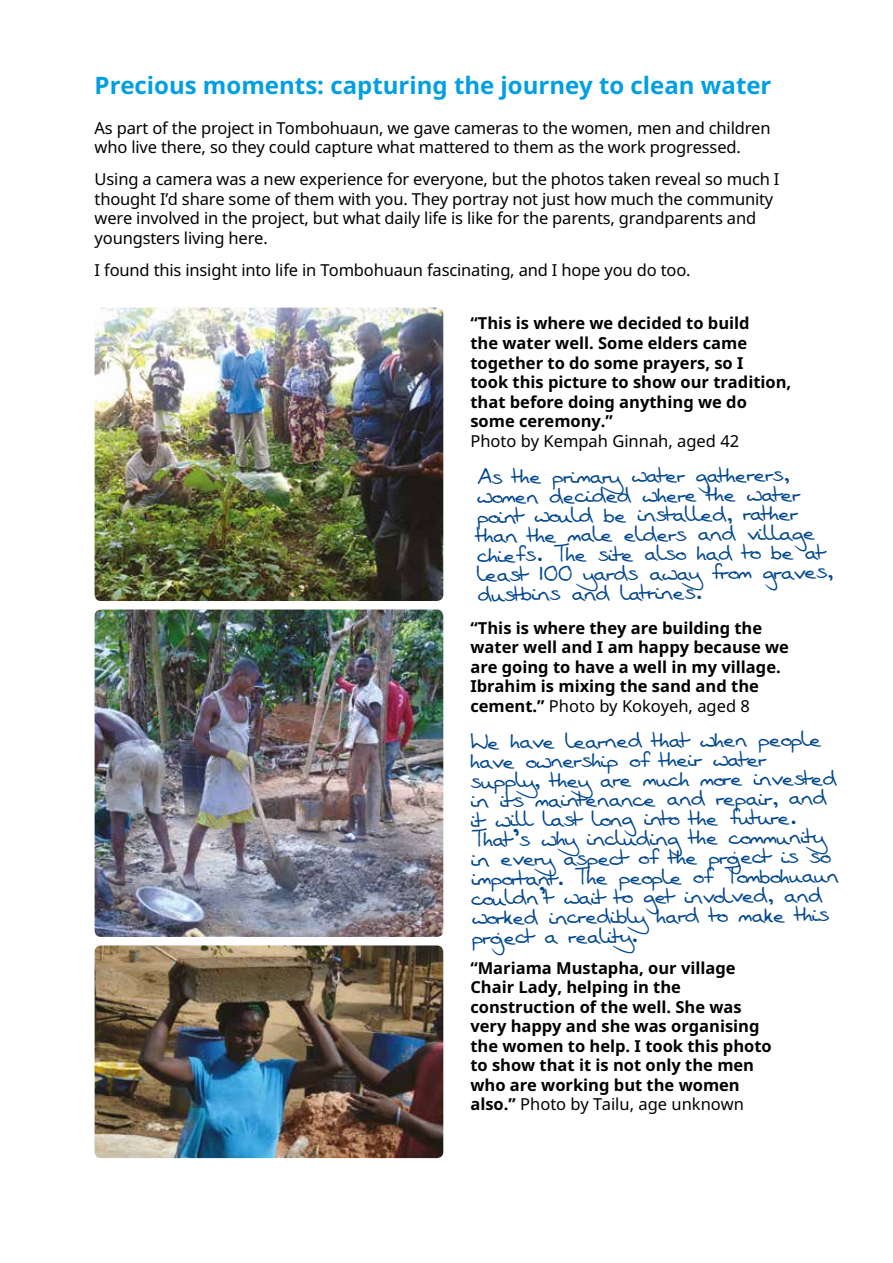
<style>
.page{position:relative;width:893px;height:1263px;background:#fff}
.page>*{position:absolute;margin:0;border:0;box-sizing:border-box;transform-origin:0 0}
.t1{font:700 24px "Noto Sans";color:#009fe3}
.t2{font:21px/19.4px "QE Emily Hugo";color:#00468e}
.t3{font:700 16.5px/19.5px "Noto Sans";color:#000}
.t4{font:16.5px/19.5px "Noto Sans";letter-spacing:-.01em;color:#000}
.s1{font-weight:400}
</style>
<div class="page">
<img style="left:95px;top:308px;width:348px;height:293px">
<img style="left:95px;top:609px;width:348px;height:328px">
<img style="left:95px;top:945px;width:348px;height:213px">
<h1 class="t1" style="left:95px;top:68px;width:678px">Precious moments: capturing the journey to clean water</h1>
<p class="t4" style="left:95px;top:117px;width:677px">As part of the project in Tombohuaun, we gave cameras to the women, men and children who live there, so they could capture what mattered to them as the work progressed.</p>
<p class="t4" style="left:95px;top:169px;width:686px">Using a camera was a new experience for everyone, but the photos taken reveal so much I thought I’d share some of them with you. They portray not just how much the community were involved in the project, but what daily life is like for the parents, grandparents and youngsters living here.</p>
<p class="t4" style="left:95px;top:260px;width:597px">I found this insight into life in Tombohuaun fascinating, and I hope you do too.</p>
<p class="t3" style="left:470px;top:313px;width:322px">“This is where we decided to build<br>the water well. Some elders came together to do some prayers, so I<br>took this picture to show our tradition, that before doing anything we do some ceremony.”</p>
<p class="t4" style="left:470px;top:430px;width:270px">Photo by Kempah Ginnah, aged 42</p>
<p class="t2" style="left:476px;top:468px;width:357px;rotate:-1deg">As the primary water gatherers, women decided where the water point would be installed, rather than the male elders and village chiefs. The site also had to be at least 100 yards away from graves, dustbins and latrines.</p>
<p class="t3" style="left:470px;top:617px;width:320px">“This is where they are building the water well and I am happy because we are going to have a well in my village.<br>Ibrahim is mixing the sand and the cement.” <span class="s1">Photo by Kokoyeh, aged 8</span></p>
<p class="t2" style="left:469px;top:733px;width:369px;rotate:-1deg">We have learned that when people have ownership of their water supply, they are much more invested in its maintenance and repair, and it will last long into the future.<br>That’s why including the community in every aspect of the project is so important. The people of Tombohuaun couldn’t wait to get involved, and worked incredibly hard to make this project a reality.</p>
<p class="t3" style="left:470px;top:957px;width:303px">“Mariama Mustapha, our village<br>Chair Lady, helping in the construction of the well. She was very happy and she was organising the women to help. I took this photo to show that it is not only the men who are working but the women also.” <span class="s1">Photo by Tailu, age unknown</span></p>
</div>
